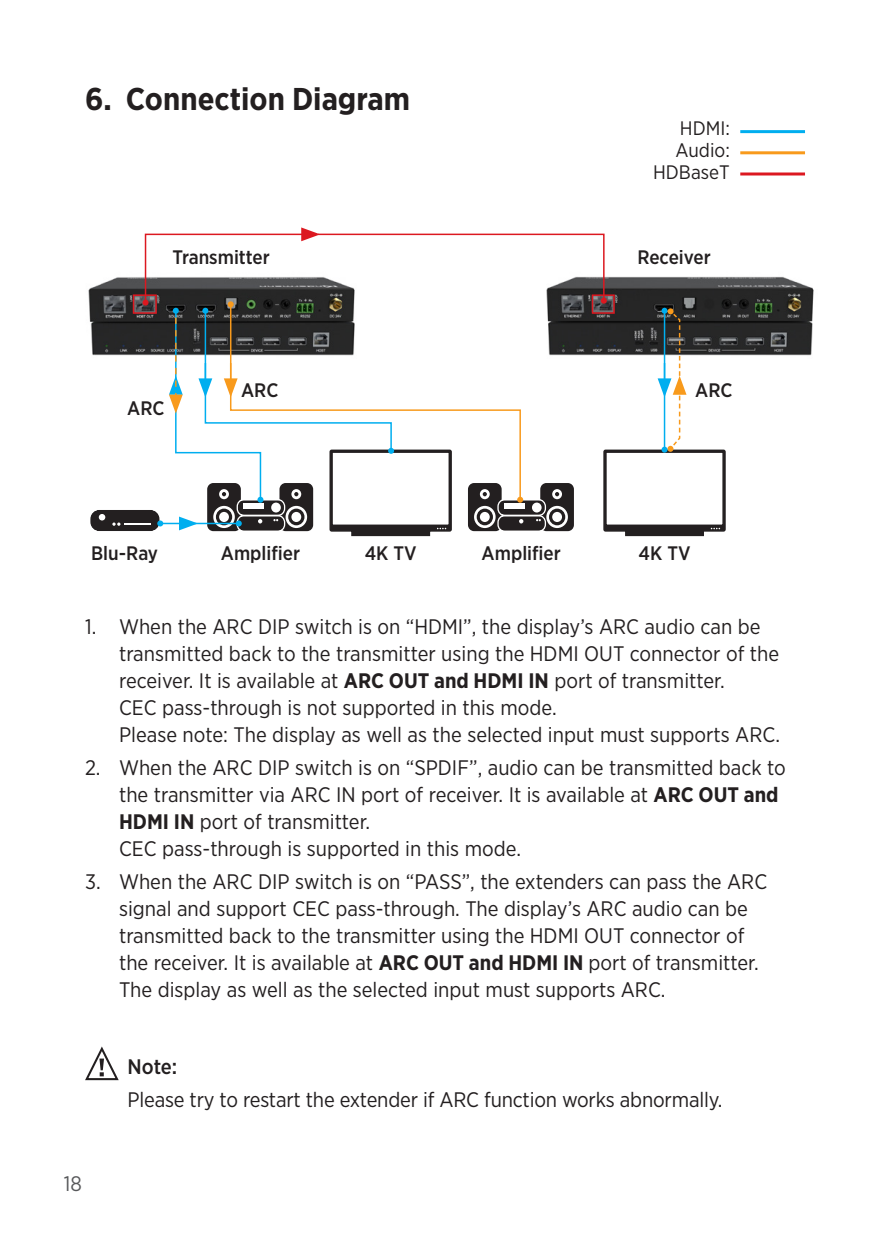
<style>
.page{position:relative;width:893px;height:1259px;background:#fff}
.page>*{position:absolute;margin:0;border:0;box-sizing:border-box;transform-origin:0 0}
.t1{font:700 31.5px "Gotham Narrow";color:#231f20}
.t2{font:21px/27px "Gotham Narrow";color:#231f20}
.t3{font:500 21px "Gotham Narrow";color:#231f20}
.t4{font:21px "Gotham Narrow";color:#57585a}
.t5{font:500 19.5px "Gotham Narrow";color:#231f20}
.t6{font:19.5px/21.9px "Gotham Narrow";color:#231f20;text-align:right}
.s1{font-weight:700}
</style>
<div class="page">
<svg style="left:85px;top:1046px;width:34px;height:35px"></svg>
<hr style="left:740px;top:130px;width:65px;height:3px;background:#00aeef">
<hr style="left:740px;top:151px;width:65px;height:3px;background:#f89a1c">
<hr style="left:740px;top:172px;width:65px;height:3px;background:#dc1820">
<img style="left:726px;top:276px;width:88px;height:80px">
<svg style="left:88px;top:227px;width:638px;height:310px"></svg>
<h1 class="t1" style="left:85px;top:79px;width:326px">6. Connection Diagram</h1>
<p class="t6" style="left:653px;top:117px;width:78px">HDMI:<br>Audio:<br>HDBaseT</p>
<p class="t5" style="left:172px;top:245px;width:99px">Transmitter</p>
<p class="t5" style="left:637px;top:245px;width:75px">Receiver</p>
<p class="t5" style="left:127px;top:396px;width:39px">ARC</p>
<p class="t5" style="left:241px;top:378px;width:39px">ARC</p>
<p class="t5" style="left:695px;top:378px;width:39px">ARC</p>
<p class="t5" style="left:91px;top:541px;width:69px">Blu-Ray</p>
<p class="t5" style="left:221px;top:541px;width:81px">Amplifier</p>
<p class="t5" style="left:365px;top:541px;width:53px">4K TV</p>
<p class="t5" style="left:482px;top:541px;width:81px">Amplifier</p>
<p class="t5" style="left:639px;top:541px;width:53px">4K TV</p>
<p class="t2" style="left:119px;top:612px;width:662px;text-indent:-34px">1. When the ARC DIP switch is on “HDMI”, the display’s ARC audio can be transmitted back to the transmitter using the HDMI OUT connector of the receiver. It is available at <span class="s1">ARC OUT and HDMI IN</span> port of transmitter.<br>CEC pass-through is not supported in this mode.<br>Please note: The display as well as the selected input must supports ARC.</p>
<p class="t2" style="left:119px;top:753px;width:668px;text-indent:-34px">2. When the ARC DIP switch is on “SPDIF”, audio can be transmitted back to the transmitter via ARC IN port of receiver. It is available at <span class="s1">ARC OUT and HDMI IN</span> port of transmitter.<br>CEC pass-through is supported in this mode.</p>
<p class="t2" style="left:119px;top:867px;width:650px;text-indent:-34px">3. When the ARC DIP switch is on “PASS”, the extenders can pass the ARC signal and support CEC pass-through. The display’s ARC audio can be transmitted back to the transmitter using the HDMI OUT connector of the receiver. It is available at <span class="s1">ARC OUT and HDMI IN</span> port of transmitter.<br>The display as well as the selected input must supports ARC.</p>
<p class="t4" style="left:64px;top:1170px;width:20px">18</p>
<p class="t3" style="left:127px;top:1053px;width:51px">Note:</p>
<p class="t2" style="left:128px;top:1085px;width:596px">Please try to restart the extender if ARC function works abnormally.</p>
</div>
